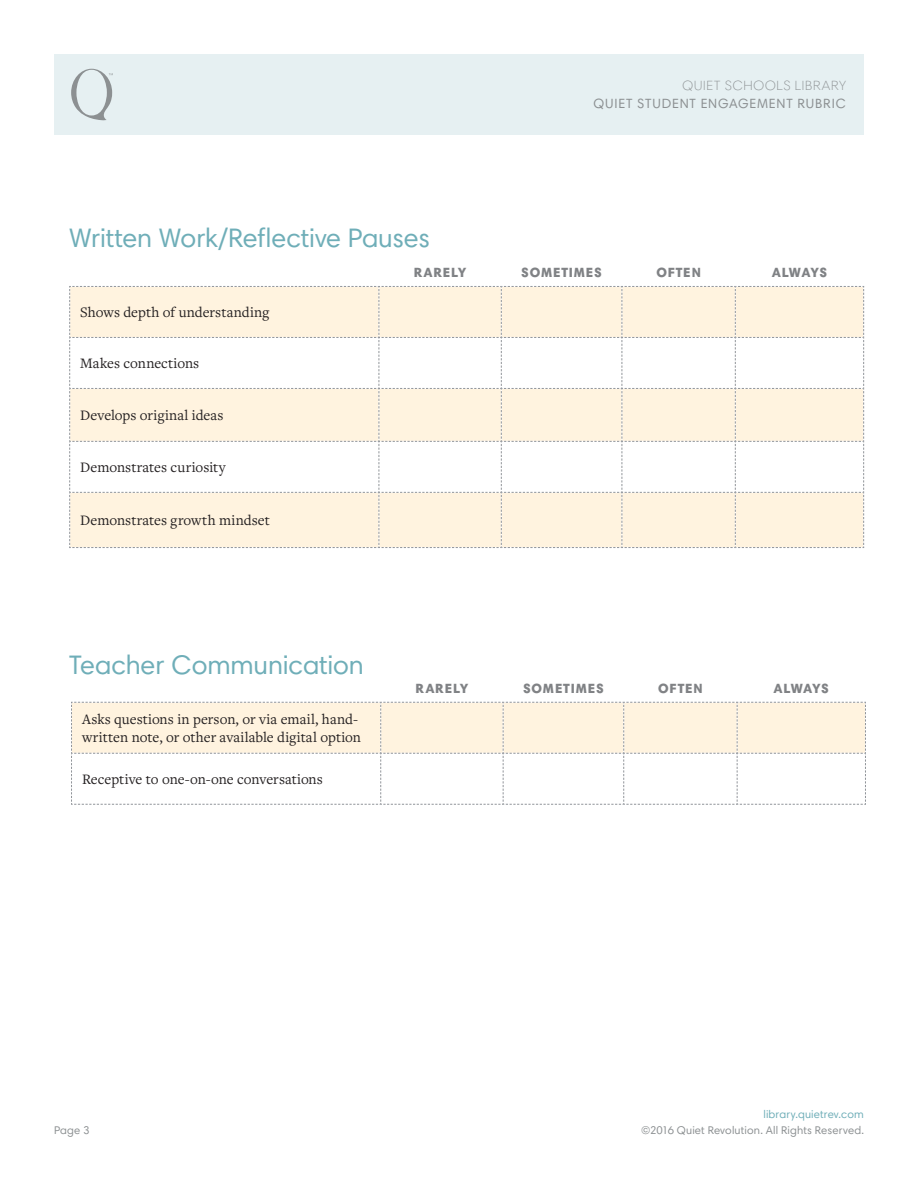
<style>
.page{position:relative;width:918px;height:1188px;background:#fff}
.page>*{position:absolute;margin:0;border:0;box-sizing:border-box;transform-origin:0 0}
.Page_Title{font:27px "Harmonia Sans Std";letter-spacing:-.005em;color:#6faeb8}
.Question{font:15px/18px "Freight Text Pro";letter-spacing:.005em;color:#231f20}
._05_Subsection_Heade{font:900 13.5px "Harmonia Sans Std";letter-spacing:.055em;color:#808285}
.t1{font:13.5px "Harmonia Sans Std";letter-spacing:.06em;color:#8c9092}
.t2{font:300 13.5px "Harmonia Sans Std";letter-spacing:.06em;color:#8c9092}
.t3{font:11.25px "Harmonia Sans Std";letter-spacing:.015em;color:#8c9092}
.t4{font:11.25px "Harmonia Sans Std";letter-spacing:.015em;color:#6faeb8}
</style>
<div class="page">
<div style="left:54px;top:54px;width:810px;height:81px;background:#e6f0f2"></div>
<svg style="left:71px;top:69px;width:42px;height:51px"></svg>
<svg style="left:69px;top:286px;width:795px;height:262px"></svg>
<svg style="left:71px;top:702px;width:795px;height:103px"></svg>
<p class="Page_Title" style="left:69px;top:221px;width:362px">Written Work/Reflective Pauses</p>
<p class="t2" style="left:683px;top:78px;width:165px">QUIET SCHOOLS LIBRARY</p>
<p class="t1" style="left:593px;top:95px;width:254px">QUIET STUDENT ENGAGEMENT RUBRIC</p>
<p class="Question" style="left:80px;top:303px;width:191px">Shows depth of understanding</p>
<p class="Question" style="left:80px;top:354px;width:121px">Makes connections</p>
<p class="Question" style="left:80px;top:406px;width:145px">Develops original ideas</p>
<p class="Question" style="left:80px;top:458px;width:147px">Demonstrates curiosity</p>
<p class="Question" style="left:80px;top:511px;width:191px">Demonstrates growth mindset</p>
<p class="Page_Title" style="left:69px;top:648px;width:296px">Teacher Communication</p>
<p class="Question" style="left:82px;top:710px;width:280px">Asks questions in person, or via email, hand&shy;written note, or other available digital option</p>
<p class="Question" style="left:82px;top:770px;width:242px">Receptive to one-on-one conversations</p>
<p class="_05_Subsection_Heade" style="left:414px;top:264px;width:54px">RARELY</p>
<p class="_05_Subsection_Heade" style="left:521px;top:264px;width:82px">SOMETIMES</p>
<p class="_05_Subsection_Heade" style="left:656px;top:264px;width:46px">OFTEN</p>
<p class="_05_Subsection_Heade" style="left:772px;top:264px;width:57px">ALWAYS</p>
<p class="_05_Subsection_Heade" style="left:416px;top:680px;width:54px">RARELY</p>
<p class="_05_Subsection_Heade" style="left:523px;top:680px;width:82px">SOMETIMES</p>
<p class="_05_Subsection_Heade" style="left:658px;top:680px;width:46px">OFTEN</p>
<p class="_05_Subsection_Heade" style="left:774px;top:680px;width:57px">ALWAYS</p>
<p class="t4" style="left:763px;top:1107px;width:102px">library.quietrev.com</p>
<p class="t3" style="left:54px;top:1123px;width:37px">Page 3</p>
<p class="t3" style="left:641px;top:1123px;width:224px">©2016 Quiet Revolution. All Rights Reserved.</p>
</div>
